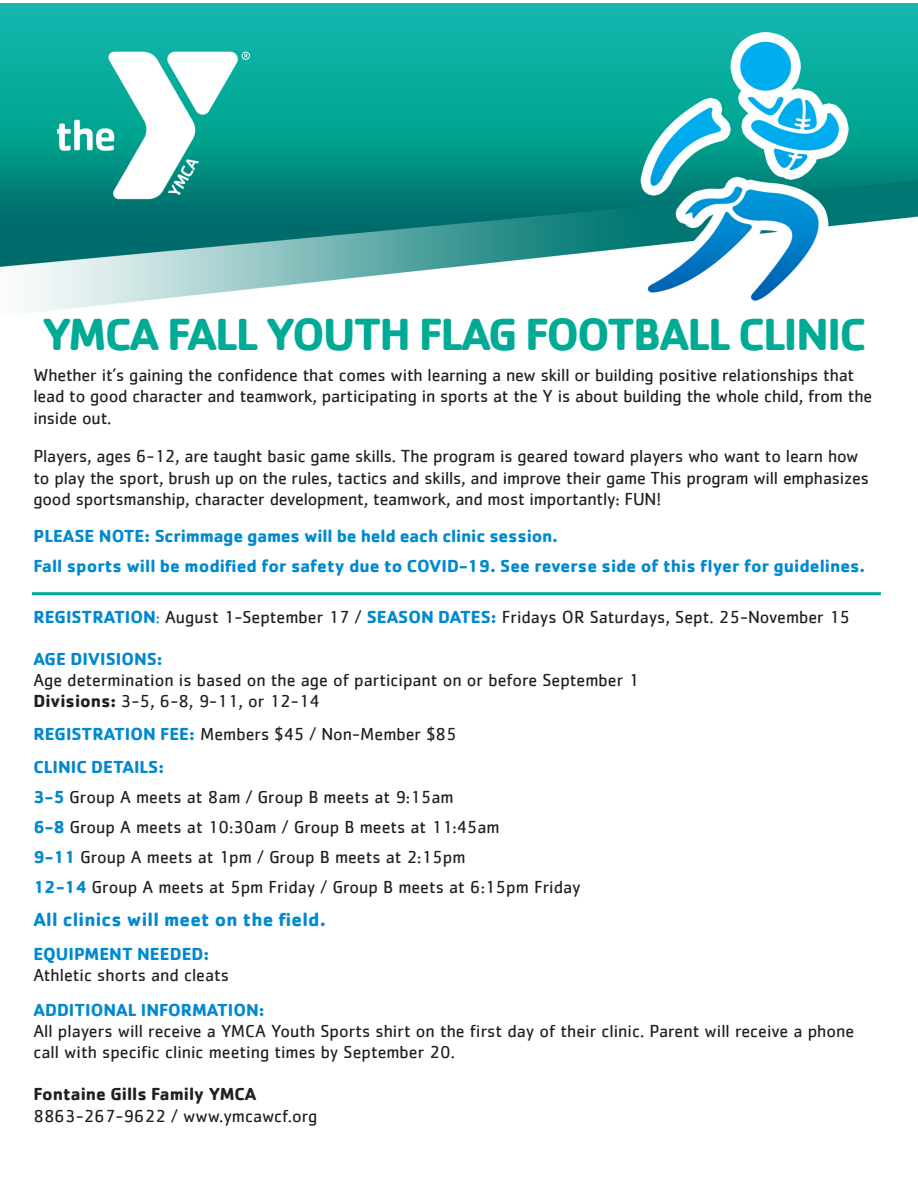
<style>
.page{position:relative;width:918px;height:1188px;background:#fff}
.page>*{position:absolute;margin:0;border:0;box-sizing:border-box;transform-origin:0 0}
.t1{font:700 46.5px "Cachet";letter-spacing:-.04em;color:#00ab95}
.t2{font:700 19.5px "Cachet";letter-spacing:.01em;color:#0089cf}
.t3{font:18px/21.6px "Cachet";letter-spacing:-.01em;color:#231f20}
.t4{font:700 18px "Cachet";color:#0089cf}
.t5{font:700 18px "Cachet";color:#231f20}
.s1{font-weight:700;color:#0089cf}
.s2{color:#0089cf}
.s3{font-weight:700}
</style>
<div class="page">
<img style="left:0;top:3px;width:918px;height:310px">
<hr style="left:32px;top:592px;width:849px;height:3px;background:#00ab95">
<p class="t1" style="left:42px;top:304px;width:826px">YMCA FALL YOUTH FLAG FOOTBALL CLINIC</p>
<p class="t3" style="left:33px;top:363px;width:840px">Whether it’s gaining the confidence that comes with learning a new skill or building positive relationships that lead to good character and teamwork, participating in sports at the Y is about building the whole child, from the inside out.</p>
<p class="t3" style="left:33px;top:445px;width:837px">Players, ages 6-12, are taught basic game skills. The program is geared toward players who want to learn how to play the sport, brush up on the rules, tactics and skills, and improve their game This program will emphasizes good sportsmanship, character development, teamwork, and most importantly: FUN!</p>
<p class="t4" style="left:33px;top:524px;width:526px">PLEASE NOTE: Scrimmage games will be held each clinic session.</p>
<p class="t4" style="left:33px;top:554px;width:833px">Fall sports will be modified for safety due to COVID-19. See reverse side of this flyer for guidelines.</p>
<p class="t3" style="left:33px;top:605px;width:818px"><span class="s1">REGISTRATION</span><span class="s2">:</span> August 1-September 17 / <span class="s1">SEASON DATES:</span> Fridays OR Saturdays, Sept. 25-November 15</p>
<p class="t4" style="left:33px;top:647px;width:131px">AGE DIVISIONS:</p>
<p class="t3" style="left:33px;top:668px;width:607px">Age determination is based on the age of participant on or before September 1</p>
<p class="t3" style="left:33px;top:689px;width:287px"><span class="s3">Divisions:</span> 3-5, 6-8, 9-11, or 12-14</p>
<p class="t3" style="left:33px;top:722px;width:425px"><span class="s1">REGISTRATION FEE:</span> Members $45 / Non-Member $85</p>
<p class="t4" style="left:33px;top:755px;width:132px">CLINIC DETAILS:</p>
<p class="t3" style="left:33px;top:785px;width:422px"><span class="s1">3-5</span> Group A meets at 8am / Group B meets at 9:15am</p>
<p class="t3" style="left:33px;top:815px;width:468px"><span class="s1">6-8</span> Group A meets at 10:30am / Group B meets at 11:45am</p>
<p class="t3" style="left:33px;top:845px;width:433px"><span class="s1">9-11</span> Group A meets at 1pm / Group B meets at 2:15pm</p>
<p class="t3" style="left:33px;top:875px;width:549px"><span class="s1">12-14</span> Group A meets at 5pm Friday / Group B meets at 6:15pm Friday</p>
<p class="t2" style="left:33px;top:906px;width:294px">All clinics will meet on the field.</p>
<p class="t4" style="left:33px;top:942px;width:177px">EQUIPMENT NEEDED:</p>
<p class="t3" style="left:33px;top:964px;width:197px">Athletic shorts and cleats</p>
<p class="t4" style="left:33px;top:998px;width:233px">ADDITIONAL INFORMATION:</p>
<p class="t3" style="left:33px;top:1020px;width:822px;line-height:21px">All players will receive a YMCA Youth Sports shirt on the first day of their clinic. Parent will receive a phone call with specific clinic meeting times by September 20.</p>
<p class="t5" style="left:33px;top:1082px;width:224px">Fontaine Gills Family YMCA</p>
<p class="t3" style="left:33px;top:1105px;width:285px">8863-267-9622 / www.ymcawcf.org</p>
</div>
